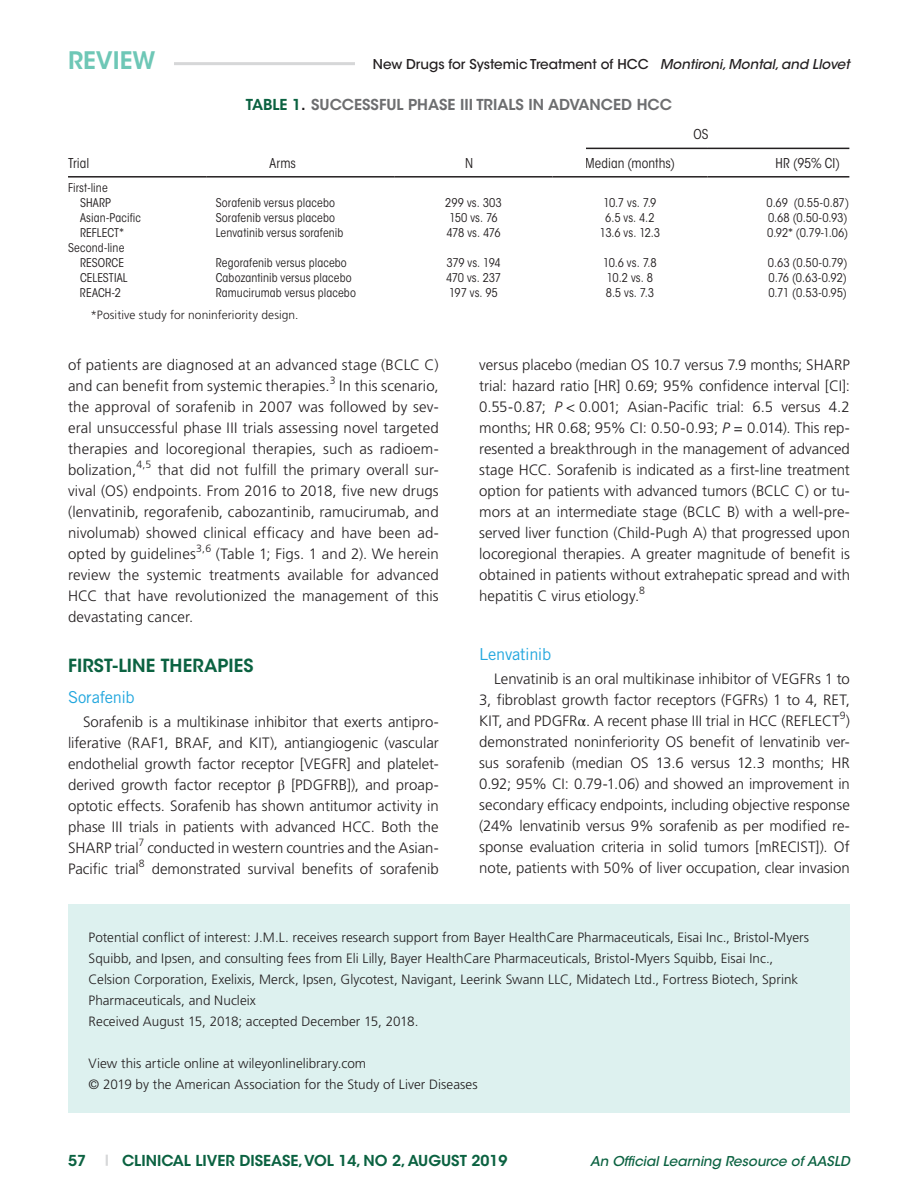
<style>
.page{position:relative;width:918px;height:1188px;background:#fff}
.page>*{position:absolute;margin:0;border:0;box-sizing:border-box;transform-origin:0 0}
.t1{font:600 24px "ITC Avant Garde Std";color:#6ec7b6}
.t2{font:600 18px "ITC Avant Garde Std";color:#0b6241}
.t3{font:16.5px "Trade Gothic LT Std";letter-spacing:-.015em;color:#22a7de}
.t4{font:300 15px/21px "Frutiger LT Std";letter-spacing:.005em;color:#231f20;text-align:justify}
.t5{font:600 15px "ITC Avant Garde Std";color:#0b6241}
.t6{font:600 15px "ITC Avant Garde Std";color:#6d6e70}
.t7{font:300 13.5px/21px "Frutiger LT Std";color:#231f20}
.t8{font:500 13.5px "ITC Avant Garde Std";color:#231f20}
.t9{font:condensed 13.5px "ITC Avant Garde Std";letter-spacing:.005em;color:#231f20}
.t10{font:italic 500 13.5px "ITC Avant Garde Std";color:#0b6241}
.t11{font:condensed 12px/15.3px "ITC Avant Garde Std";letter-spacing:.01em;color:#231f20;text-align:right}
.t12{font:300 12px "Frutiger LT Std";letter-spacing:.005em;color:#231f20}
.t13{font:300 10.5px "Frutiger LT Std";color:#231f20}
.s1{font-style:italic}
.s2{color:#0b6241}
.s3{color:#231f20}
.s4{font-family:"STIX";font-weight:400}
</style>
<div class="page">
<hr style="left:173px;top:62px;width:584px;height:3px;background:#d6d7d8">
<div style="left:355px;top:59px;width:495px;height:19px;background:#fff"></div>
<div style="left:68px;top:52px;width:106px;height:24px;background:#fff"></div>
<hr style="left:68px;top:176px;width:139px;height:2px;background:#231f20">
<hr style="left:552px;top:176px;width:156px;height:2px;background:#231f20">
<hr style="left:708px;top:148px;width:141px;height:1px;background:#231f20">
<hr style="left:708px;top:176px;width:141px;height:2px;background:#231f20">
<hr style="left:207px;top:176px;width:188px;height:2px;background:#231f20">
<hr style="left:395px;top:176px;width:157px;height:2px;background:#231f20">
<hr style="left:561px;top:148px;width:279px;height:1px;background:#231f20">
<div style="left:68px;top:905px;width:782px;height:208px;background:#ddf1ef"></div>
<div style="left:551px;top:140px;width:35px;height:36px;background:#fff"></div>
<h1 class="t1" style="left:68px;top:46px;width:89px">REVIEW</h1>
<p class="t8" style="left:373px;top:56px;width:478px">New Drugs for Systemic Treatment of HCC <span class="s1">Montironi, Montal, and Llovet</span></p>
<p class="t6" style="left:246px;top:95px;width:193px"><span class="s2">TABLE 1</span><span class="s3">.</span>SUCCESSFUL PHASE</p>
<p class="t6" style="left:460px;top:95px;width:33px">III TRIALS</p>
<p class="t6" style="left:528px;top:95px;width:53px">IN ADVAN</p>
<p class="t6" style="left:601px;top:95px;width:73px">CED HCC</p>
<p class="t9" style="left:693px;top:126px;width:16px">OS</p>
<p class="t9" style="left:68px;top:155px;width:23px">Trial</p>
<p class="t9" style="left:270px;top:155px;width:28px">Arms</p>
<p class="t9" style="left:465px;top:155px;width:10px">N</p>
<p class="t9" style="left:585px;top:155px;width:91px">Median (months)</p>
<p class="t9" style="left:776px;top:155px;width:66px">HR (95% CI)</p>
<p class="t11" style="left:68px;top:180px;width:45px">First-line<br>SHARP</p>
<p class="t11" style="left:216px;top:195px;width:121px">Sorafenib versus placebo</p>
<p class="t11" style="left:445px;top:195px;width:58px">299 vs. 303</p>
<p class="t11" style="left:603px;top:195px;width:55px">10.7 vs. 7.9</p>
<p class="t11" style="left:767px;top:195px;width:84px">0.69 (0.55-0.87)</p>
<p class="t11" style="left:80px;top:210px;width:62px">Asian-Pacific</p>
<p class="t11" style="left:216px;top:210px;width:121px">Sorafenib versus placebo</p>
<p class="t11" style="left:449px;top:210px;width:50px">150 vs. 76</p>
<p class="t11" style="left:605px;top:210px;width:51px">6.5 vs. 4.2</p>
<p class="t11" style="left:768px;top:210px;width:81px">0.68 (0.50-0.93)</p>
<p class="t11" style="left:80px;top:225px;width:45px">REFLECT*</p>
<p class="t11" style="left:216px;top:225px;width:129px">Lenvatinib versus sorafenib</p>
<p class="t11" style="left:446px;top:225px;width:56px">478 vs. 476</p>
<p class="t11" style="left:600px;top:225px;width:62px">13.6 vs. 12.3</p>
<p class="t11" style="left:767px;top:225px;width:83px">0.92* (0.79-1.06)</p>
<p class="t11" style="left:68px;top:241px;width:58px">Second-line<br>RESORCE</p>
<p class="t11" style="left:216px;top:255px;width:133px">Regorafenib versus placebo</p>
<p class="t11" style="left:446px;top:255px;width:56px">379 vs. 194</p>
<p class="t11" style="left:603px;top:255px;width:55px">10.6 vs. 7.8</p>
<p class="t11" style="left:768px;top:255px;width:81px">0.63 (0.50-0.79)</p>
<p class="t11" style="left:80px;top:270px;width:49px">CELESTIAL</p>
<p class="t11" style="left:216px;top:270px;width:138px">Cabozantinib versus placebo</p>
<p class="t11" style="left:446px;top:270px;width:57px">470 vs. 237</p>
<p class="t11" style="left:607px;top:270px;width:48px">10.2 vs. 8</p>
<p class="t11" style="left:769px;top:270px;width:80px">0.76 (0.63-0.92)</p>
<p class="t11" style="left:80px;top:285px;width:43px">REACH-2</p>
<p class="t11" style="left:216px;top:285px;width:142px">Ramucirumab versus placebo</p>
<p class="t11" style="left:449px;top:285px;width:50px">197 vs. 95</p>
<p class="t11" style="left:606px;top:285px;width:50px">8.5 vs. 7.3</p>
<p class="t11" style="left:768px;top:285px;width:80px">0.71 (0.53-0.95)</p>
<p class="t12" style="left:90px;top:308px;width:210px">*Positive study for noninferiority design.</p>
<p class="t4" style="left:68px;top:354px;width:372px">of patients are diagnosed at an advanced stage (BCLC C) and can benefit from systemic therapies.</p>
<p class="t13" style="left:330px;top:375px;width:7px">3</p>
<p class="t4" style="left:68px;top:375px;width:372px;text-indent:271px">In this scenario, the approval of sorafenib in 2007 was followed by sev&shy;eral unsuccessful phase III trials assessing novel targeted therapies and locoregional therapies, such as radioem&shy;bolization,<sup>4,5</sup> that did not fulfill the primary overall sur&shy;vival (OS) endpoints. From 2016 to 2018, five new drugs (lenvatinib, regorafenib, cabozantinib, ramucirumab, and nivolumab) showed clinical efficacy and have been ad&shy;opted by guidelines</p>
<p class="t13" style="left:196px;top:543px;width:16px">3,6</p>
<p class="t4" style="left:68px;top:543px;width:372px;text-indent:148px">(Table 1; Figs. 1 and 2). We herein review the systemic treatments available for advanced HCC that have revolutionized the management of this devastating cancer.</p>
<p class="t2" style="left:68px;top:654px;width:61px">FIRST-LINE</p>
<p class="t2" style="left:161px;top:654px;width:34px">THERA</p>
<p class="t2" style="left:218px;top:654px;width:20px">PIES</p>
<p class="t3" style="left:68px;top:687px;width:68px">Sorafenib</p>
<p class="t4" style="left:68px;top:711px;width:372px;text-indent:15px">Sorafenib is a multikinase inhibitor that exerts antipro&shy;liferative (RAF1, BRAF, and KIT), antiangiogenic (vascular endothelial growth factor receptor [VEGFR] and platelet&shy;derived growth factor receptor <span class="s4">β</span> [PDGFRB]), and proap&shy;optotic effects. Sorafenib has shown antitumor activity in phase III trials in patients with advanced HCC. Both the SHARP trial</p>
<p class="t13" style="left:139px;top:836px;width:7px">7</p>
<p class="t4" style="left:147px;top:837px;width:293px">conducted in western countries and the Asian-</p>
<p class="t4" style="left:68px;top:858px;width:78px">Pacific trial<sup>8</sup></p>
<p class="t4" style="left:152px;top:858px;width:289px">demonstrated survival benefits of sorafenib</p>
<p class="t4" style="left:479px;top:354px;width:372px">versus placebo (median OS 10.7 versus 7.9 months; SHARP trial: hazard ratio [HR] 0.69; 95% confidence interval [CI]:<br>0.55-0.87; <span class="s1">P</span> &lt; 0.001; Asian-Pacific trial: 6.5 versus 4.2 months; HR 0.68; 95% CI: 0.50-0.93; <span class="s1">P</span> = 0.014). This rep&shy;resented a breakthrough in the management of advanced stage HCC. Sorafenib is indicated as a first-line treatment option for patients with advanced tumors (BCLC C) or tu&shy;mors at an intermediate stage (BCLC B) with a well-pre&shy;served liver function (Child-Pugh A) that progressed upon locoregional therapies. A greater magnitude of benefit is obtained in patients without extrahepatic spread and with hepatitis C virus etiology.</p>
<p class="t13" style="left:639px;top:585px;width:7px">8</p>
<p class="t3" style="left:479px;top:644px;width:73px">Lenvatinib</p>
<p class="t4" style="left:479px;top:668px;width:372px;text-indent:15px">Lenvatinib is an oral multikinase inhibitor of VEGFRs 1 to 3, fibroblast growth factor receptors (FGFRs) 1 to 4, RET, KIT, and PDGFR<span class="s4">α</span>. A recent phase III trial in HCC (REFLECT )</p>
<p class="t13" style="left:840px;top:710px;width:7px">9</p>
<p class="t4" style="left:479px;top:731px;width:372px">demonstrated noninferiority OS benefit of lenvatinib ver&shy;sus sorafenib (median OS 13.6 versus 12.3 months; HR 0.92; 95% CI: 0.79-1.06) and showed an improvement in secondary efficacy endpoints, including objective response (24% lenvatinib versus 9% sorafenib as per modified re&shy;sponse evaluation criteria in solid tumors [mRECIST]). Of note, patients with 50% of liver occupation, clear invasion</p>
<p class="t7" style="left:89px;top:927px;width:722px">Potential conflict of interest: J.M.L. receives research support from Bayer HealthCare Pharmaceuticals, Eisai Inc., Bristol-Myers Squibb, and Ipsen, and consulting fees from Eli Lilly, Bayer HealthCare Pharmaceuticals, Bristol-Myers Squibb, Eisai Inc., Celsion Corporation, Exelixis, Merck, Ipsen, Glycotest, Navigant, Leerink Swann LLC, Midatech Ltd., Fortress Biotech, Sprink Pharmaceuticals, and Nucleix<br>Received August 15, 2018; accepted December 15, 2018.</p>
<p class="t7" style="left:89px;top:1053px;width:391px">View this article online at wileyonlinelibrary.com<br>© 2019 by the American Association for the Study of Liver Diseases</p>
<p class="t5" style="left:68px;top:1151px;width:441px">57 <sup>|</sup> CLINICAL LIVER DISEASE, VOL 14, NO 2, AUGUST 2019</p>
<p class="t10" style="left:590px;top:1153px;width:261px">An Official Learning Resource of AASLD</p>
</div>
